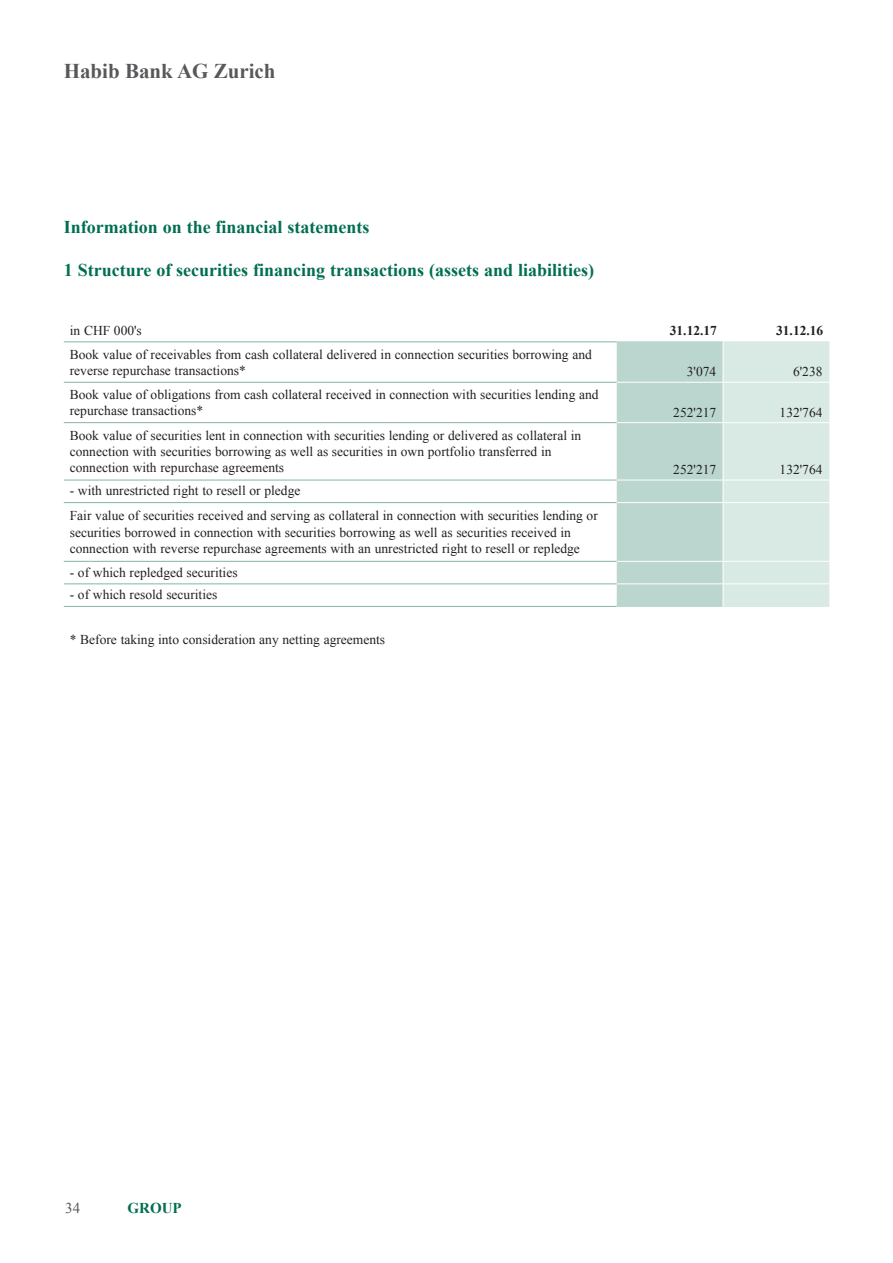
<style>
.page{position:relative;width:893px;height:1263px;background:#fff}
.page>*{position:absolute;margin:0;border:0;box-sizing:border-box;transform-origin:0 0}
.t1{font:700 21px "Times New Roman";color:#57585a}
.t2{font:700 18px "Times New Roman";color:#006e51}
.t3{font:700 15px "Times New Roman";color:#006e51}
.t4{font:15px "Times New Roman";color:#57585a}
.t5{font:13.5px/16.2px "Times New Roman";color:#231f20}
.t6{font:700 13.5px "Times New Roman";color:#231f20}
</style>
<div class="page">
<hr style="left:64px;top:341px;width:553px;height:1px;background:#81b5a8">
<hr style="left:64px;top:382px;width:553px;height:1px;background:#81b5a8">
<hr style="left:64px;top:422px;width:553px;height:1px;background:#81b5a8">
<hr style="left:64px;top:480px;width:553px;height:1px;background:#81b5a8">
<hr style="left:64px;top:502px;width:553px;height:1px;background:#81b5a8">
<hr style="left:64px;top:561px;width:553px;height:1px;background:#81b5a8">
<hr style="left:64px;top:583px;width:553px;height:1px;background:#81b5a8">
<hr style="left:64px;top:606px;width:553px;height:1px;background:#81b5a8">
<svg style="left:617px;top:342px;width:212px;height:265px"></svg>
<hr style="left:723px;top:341px;width:106px;height:1px;background:#d9eae5">
<hr style="left:723px;top:606px;width:106px;height:1px;background:#d9eae5">
<hr style="left:723px;top:382px;width:106px;height:1px;background:#fff">
<hr style="left:723px;top:422px;width:106px;height:1px;background:#fff">
<hr style="left:723px;top:480px;width:106px;height:1px;background:#fff">
<hr style="left:723px;top:502px;width:106px;height:1px;background:#fff">
<hr style="left:723px;top:561px;width:106px;height:1px;background:#fff">
<hr style="left:723px;top:583px;width:106px;height:1px;background:#fff">
<hr style="left:617px;top:341px;width:106px;height:1px;background:#bad6ce">
<hr style="left:617px;top:382px;width:106px;height:1px;background:#fff">
<h1 class="t1" style="left:64px;top:56px;width:213px">Habib Bank AG Zurich</h1>
<h2 class="t2" style="left:64px;top:215px;width:307px">Information on the financial statements</h2>
<h2 class="t2" style="left:64px;top:257px;width:532px">1 Structure of securities financing transactions (assets and liabilities)</h2>
<p class="t5" style="left:70px;top:322px;width:74px">in CHF 000's</p>
<p class="t6" style="left:670px;top:321px;width:49px">31.12.17</p>
<p class="t6" style="left:776px;top:321px;width:49px">31.12.16</p>
<p class="t5" style="left:70px;top:346px;width:524px">Book value of receivables from cash collateral delivered in connection securities borrowing and reverse repurchase transactions*</p>
<p class="t5" style="left:687px;top:363px;width:31px">3'074</p>
<p class="t5" style="left:793px;top:363px;width:31px">6'238</p>
<p class="t5" style="left:70px;top:386px;width:530px">Book value of obligations from cash collateral received in connection with securities lending and repurchase transactions*</p>
<p class="t5" style="left:70px;top:427px;width:513px">Book value of securities lent in connection with securities lending or delivered as collateral in connection with securities borrowing as well as securities in own portfolio transferred in connection with repurchase agreements</p>
<p class="t5" style="left:70px;top:478px;width:530px;line-height:25px">- with unrestricted right to resell or pledge<br>Fair value of securities received and serving as collateral in connection with securities lending or</p>
<p class="t5" style="left:70px;top:524px;width:512px">securities borrowed in connection with securities borrowing as well as securities received in connection with reverse repurchase agreements with an unrestricted right to resell or repledge</p>
<p class="t5" style="left:70px;top:564px;width:169px">- of which repledged securities</p>
<p class="t5" style="left:70px;top:586px;width:149px">- of which resold securities</p>
<p class="t5" style="left:70px;top:631px;width:317px">* Before taking into consideration any netting agreements</p>
<p class="t5" style="left:673px;top:404px;width:44px">252'217</p>
<p class="t5" style="left:780px;top:404px;width:44px">132'764</p>
<p class="t5" style="left:673px;top:461px;width:44px">252'217</p>
<p class="t5" style="left:780px;top:461px;width:44px">132'764</p>
<p class="t4" style="left:65px;top:1198px;width:16px">34</p>
<p class="t3" style="left:128px;top:1198px;width:56px">GROUP</p>
</div>
